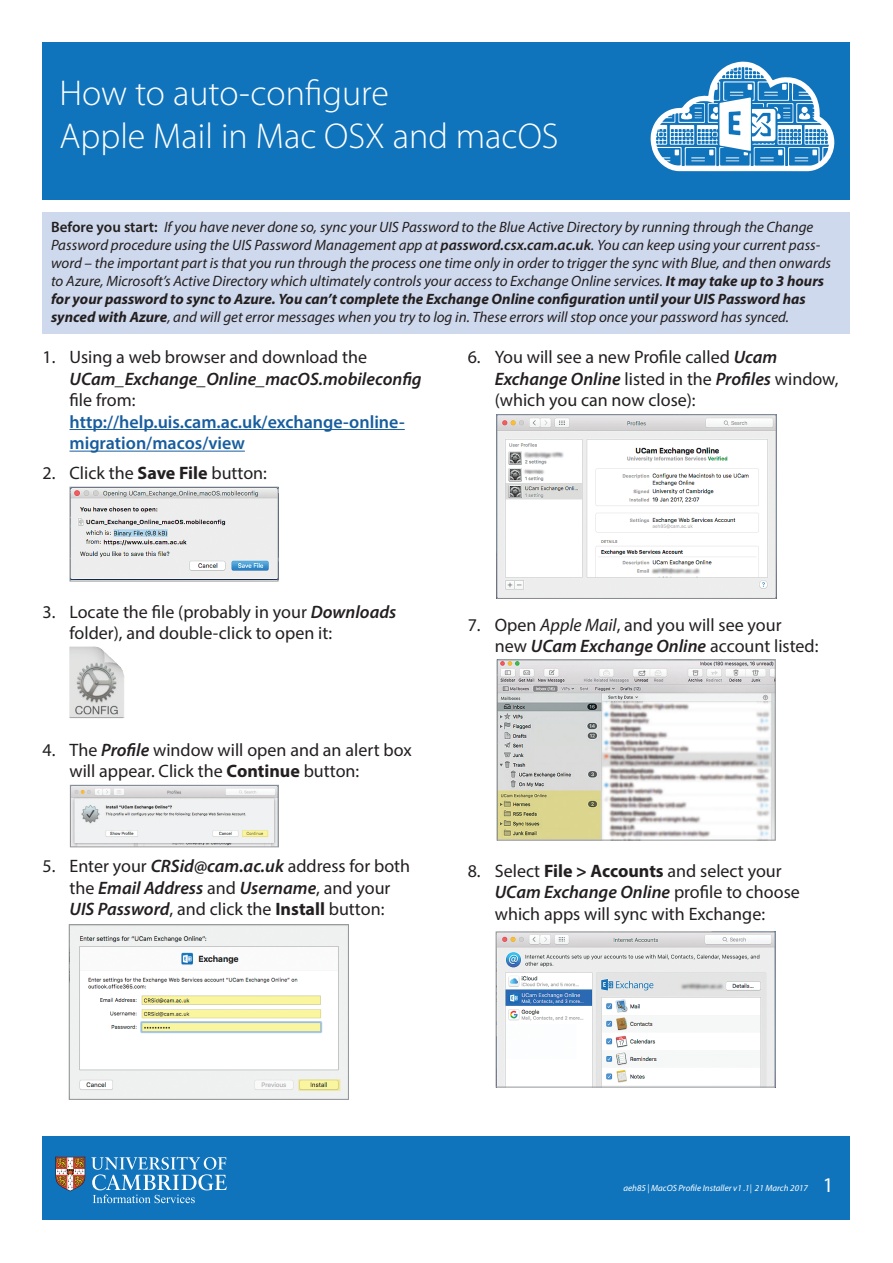
<style>
.page{position:relative;width:893px;height:1263px;background:#fff}
.page>*{position:absolute;margin:0;border:0;box-sizing:border-box;transform-origin:0 0}
.t1{font:300 36px/43.2px "Myriad Pro";color:#fff}
.t2{font:21px "Myriad Pro";color:#fff}
.numbered_body_copy{font:18px/21.6px "Myriad Pro";color:#231f20}
.numbered_body_copy-2{font:600 18px/21.6px "Myriad Pro";color:#175d9e}
.t3{font:italic 15px/18px "Myriad Pro";color:#231f20}
.t4{font:italic 9px "Myriad Pro";color:#fff}
.s1{font-weight:600;font-style:normal}
.s2{font-weight:600}
.s3{font-weight:700}
.s4{font-weight:400;color:#231f20}
.s5{font-style:italic;color:#231f20}
.s6{font-weight:600;font-style:italic}
.s7{font-style:italic}
</style>
<div class="page">
<div style="left:43px;top:43px;width:807px;height:157px;background:#1074bc"></div>
<div style="left:43px;top:1136px;width:807px;height:84px;background:#1074bc"></div>
<svg style="left:650px;top:61px;width:185px;height:110px"></svg>
<svg style="left:91px;top:1157px;width:136px;height:46px"></svg>
<svg style="left:55px;top:1157px;width:30px;height:34px"></svg>
<div style="left:43px;top:213px;width:807px;height:121px;background:#cfd9ed"></div>
<hr style="left:70px;top:429px;width:335px;height:1px;background:#175d9e">
<hr style="left:70px;top:451px;width:175px;height:1px;background:#175d9e">
<img style="left:72px;top:489px;width:204px;height:90px">
<div style="left:70px;top:487px;width:208px;height:94px;border:1px solid #939598"></div>
<img style="left:69px;top:646px;width:56px;height:72px">
<img style="left:72px;top:787px;width:205px;height:58px">
<div style="left:70px;top:785px;width:209px;height:62px;border:1px solid #939598"></div>
<img style="left:71px;top:926px;width:276px;height:171px">
<div style="left:69px;top:924px;width:280px;height:175px;border:1px solid #939598"></div>
<img style="left:499px;top:416px;width:275px;height:181px">
<div style="left:497px;top:414px;width:279px;height:185px;border:1px solid #939598"></div>
<img style="left:498px;top:934px;width:275px;height:151px">
<div style="left:496px;top:932px;width:279px;height:155px;border:1px solid #939598"></div>
<img style="left:499px;top:661px;width:275px;height:177px">
<div style="left:497px;top:659px;width:279px;height:181px;border:1px solid #939598"></div>
<p class="t1" style="left:60px;top:71px;width:500px">How to auto-configure<br>Apple Mail in Mac OSX and macOS</p>
<p class="t3" style="left:51px;top:218px;width:782px"><span class="s1">Before you start:</span> If you have never done so, sync your UIS Password to the Blue Active Directory by running through the Change Password procedure using the UIS Password Management app at <span class="s2">password.csx.cam.ac.uk</span>. You can keep using your current pass&shy;word – the important part is that you run through the process one time only in order to trigger the sync with Blue, and then onwards to Azure, Microsoft’s Active Directory which ultimately controls your access to Exchange Online services. <span class="s3">It may take up to 3 hours for your password to sync to Azure. You can’t complete the Exchange Online configuration until your UIS Password has synced with Azure</span>, and will get error messages when you try to log in. These errors will stop once your password has synced.</p>
<p class="numbered_body_copy-2" style="left:70px;top:346px;width:354px;text-indent:-27px"><span class="s4">1. Using a web browser and download the </span><span class="s5">UCam_Exchange_Online_macOS.mobileconfig </span><span class="s4">file from: </span>http://help.uis.cam.ac.uk/exchange-online&shy;migration/macos/view</p>
<p class="numbered_body_copy" style="left:43px;top:462px;width:226px">2. Click the <span class="s3">Save File</span> button:</p>
<p class="numbered_body_copy" style="left:495px;top:346px;width:345px;text-indent:-27px">6. You will see a new Profile called <span class="s6">Ucam<br>Exchange Online</span> listed in the <span class="s6">Profiles</span> window, (which you can now close):</p>
<p class="numbered_body_copy" style="left:70px;top:600px;width:328px;text-indent:-27px">3. Locate the file (probably in your <span class="s6">Downloads </span>folder), and double-click to open it:</p>
<p class="numbered_body_copy" style="left:70px;top:738px;width:344px;text-indent:-27px">4. The <span class="s6">Profile</span> window will open and an alert box will appear. Click the <span class="s3">Continue</span> button:</p>
<p class="numbered_body_copy" style="left:43px;top:855px;width:369px;text-align:center">5. Enter your <span class="s6">CRSid@cam.ac.uk</span> address for both the <span class="s6">Email Address</span> and <span class="s6">Username</span>, and your<br><span class="s6">UIS Password</span>, and click the <span class="s3">Install</span> button:</p>
<p class="numbered_body_copy" style="left:495px;top:613px;width:325px;text-indent:-27px">7. Open <span class="s7">Apple Mail</span>, and you will see your<br>new <span class="s6">UCam Exchange Online</span> account listed:</p>
<p class="numbered_body_copy" style="left:495px;top:860px;width:307px;text-indent:-27px">8. Select <span class="s3">File &gt; Accounts</span> and select your<br><span class="s6">UCam Exchange Online</span> profile to choose which apps will sync with Exchange:</p>
<p class="t4" style="left:623px;top:1182px;width:186px">aeh85 | MacOS Profile Installer v1 .1| 21 March 2017</p>
<p class="t2" style="left:823px;top:1171px;width:12px">1</p>
</div>
